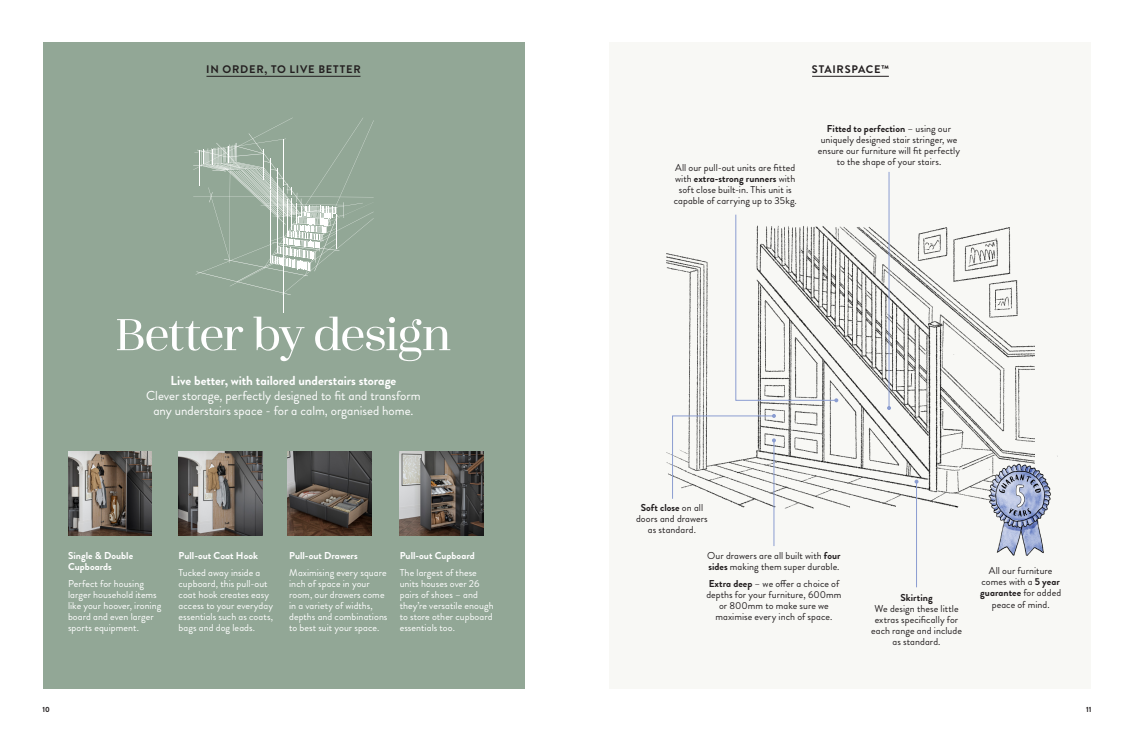
<style>
.page{position:relative;width:1134px;height:732px;background:#fff}
.page>*{position:absolute;margin:0;border:0;box-sizing:border-box;transform-origin:0 0}
.t1{font:500 50px "Zahrah";letter-spacing:-.045em;color:#fff}
.t2{font:13px/15px "Brandon Grotesque";color:#fff;text-align:center}
.t3{font:700 11px "Brandon Grotesque";letter-spacing:.07em;color:#231f20}
.t4{font:10px/11px "Brandon Grotesque";letter-spacing:.005em;color:#231f20;text-align:center}
.t5{font:10px/11px "Brandon Grotesque";letter-spacing:.005em;color:#fff}
.t6{font:700 10px/11px "Brandon Grotesque";letter-spacing:.005em;color:#fff}
.t7{font:700 7.5px "Brandon Grotesque";color:#231f20}
.s1{font-weight:700}
</style>
<div class="page">
<div style="left:609px;top:43px;width:482px;height:646px;background:#f6f5f1"></div>
<div style="left:43px;top:43px;width:481px;height:646px;background:#92a796"></div>
<hr style="left:206px;top:76px;width:154px;height:1px;background:#231f20">
<hr style="left:812px;top:76px;width:77px;height:1px;background:#231f20">
<img style="left:666px;top:189px;width:368px;height:357px">
<hr style="left:916px;top:481px;width:1px;height:106px;background:#8b9dd1">
<svg style="left:914px;top:479px;width:4px;height:4px"></svg>
<hr style="left:888px;top:172px;width:1px;height:236px;background:#8b9dd1">
<svg style="left:887px;top:406px;width:4px;height:4px"></svg>
<hr style="left:773px;top:440px;width:1px;height:106px;background:#8b9dd1">
<svg style="left:671px;top:414px;width:105px;height:85px"></svg>
<svg style="left:735px;top:213px;width:103px;height:189px"></svg>
<img style="left:984px;top:455px;width:67px;height:101px">
<img style="left:68px;top:451px;width:84px;height:84px">
<img style="left:179px;top:451px;width:83px;height:84px">
<img style="left:287px;top:451px;width:84px;height:84px">
<img style="left:400px;top:451px;width:84px;height:84px">
<hr style="left:284px;top:240px;width:1px;height:73px;background:#fff">
<svg style="left:193px;top:118px;width:181px;height:177px"></svg>
<p class="t3" style="left:206px;top:61px;width:156px">IN ORDER, TO LIVE BETTER</p>
<p class="t3" style="left:812px;top:61px;width:79px">STAIRSPACE™</p>
<p class="t1" style="left:115px;top:306px;width:338px">Better by design</p>
<p class="t2" style="left:146px;top:373px;width:276px"><span class="s1">Live better, with tailored understairs storage<br></span>Clever storage, perfectly designed to fit and transform any understairs space - for a calm, organised home.</p>
<p class="t6" style="left:68px;top:550px;width:67px">Single &amp; Double<br>Cupboards</p>
<p class="t5" style="left:68px;top:578px;width:95px">Perfect for housing larger household items like your hoover, ironing board and even larger sports equipment.</p>
<p class="t6" style="left:179px;top:550px;width:81px">Pull-out Coat Hook</p>
<p class="t5" style="left:179px;top:567px;width:96px">Tucked away inside a cupboard, this pull-out coat hook creates easy access to your everyday essentials such as coats, bags and dog leads.</p>
<p class="t6" style="left:289px;top:550px;width:70px">Pull-out Drawers</p>
<p class="t5" style="left:289px;top:567px;width:100px">Maximising every square inch of space in your room, our drawers come in a variety of widths, depths and combinations to best suit your space.</p>
<p class="t6" style="left:400px;top:550px;width:77px">Pull-out Cupboard</p>
<p class="t5" style="left:400px;top:567px;width:95px">The largest of these units houses over 26 pairs of shoes – and they’re versatile enough to store other cupboard essentials too.</p>
<p class="t4" style="left:674px;top:162px;width:125px">All our pull-out units are fitted with <span class="s1">extra-strong runners</span> with soft close built-in. This unit is capable of carrying up to 35kg.</p>
<p class="t4" style="left:818px;top:123px;width:144px"><span class="s1">Fitted to perfection</span> – using our uniquely designed stair stringer, we ensure our furniture will fit perfectly to the shape of your stairs.</p>
<p class="t4" style="left:636px;top:502px;width:73px"><span class="s1">Soft close</span> on all doors and drawers as standard.</p>
<p class="t4" style="left:707px;top:550px;width:135px;text-align:left">Our drawers are all built with <span class="s1">four sides</span> making them super durable.</p>
<p class="t4" style="left:706px;top:578px;width:137px"><span class="s1">Extra deep</span> – we offer a choice of depths for your furniture, 600mm or 800mm to make sure we maximise every inch of space.</p>
<p class="t4" style="left:871px;top:592px;width:93px"><span class="s1">Skirting<br></span>We design these little extras specifically for each range and include as standard.</p>
<p class="t4" style="left:980px;top:565px;width:82px">All our furniture comes with a <span class="s1">5 year guarantee</span> for added peace of mind.</p>
<p class="t7" style="left:43px;top:703px;width:9px">10</p>
<p class="t7" style="left:1086px;top:703px;width:7px">11</p>
</div>
